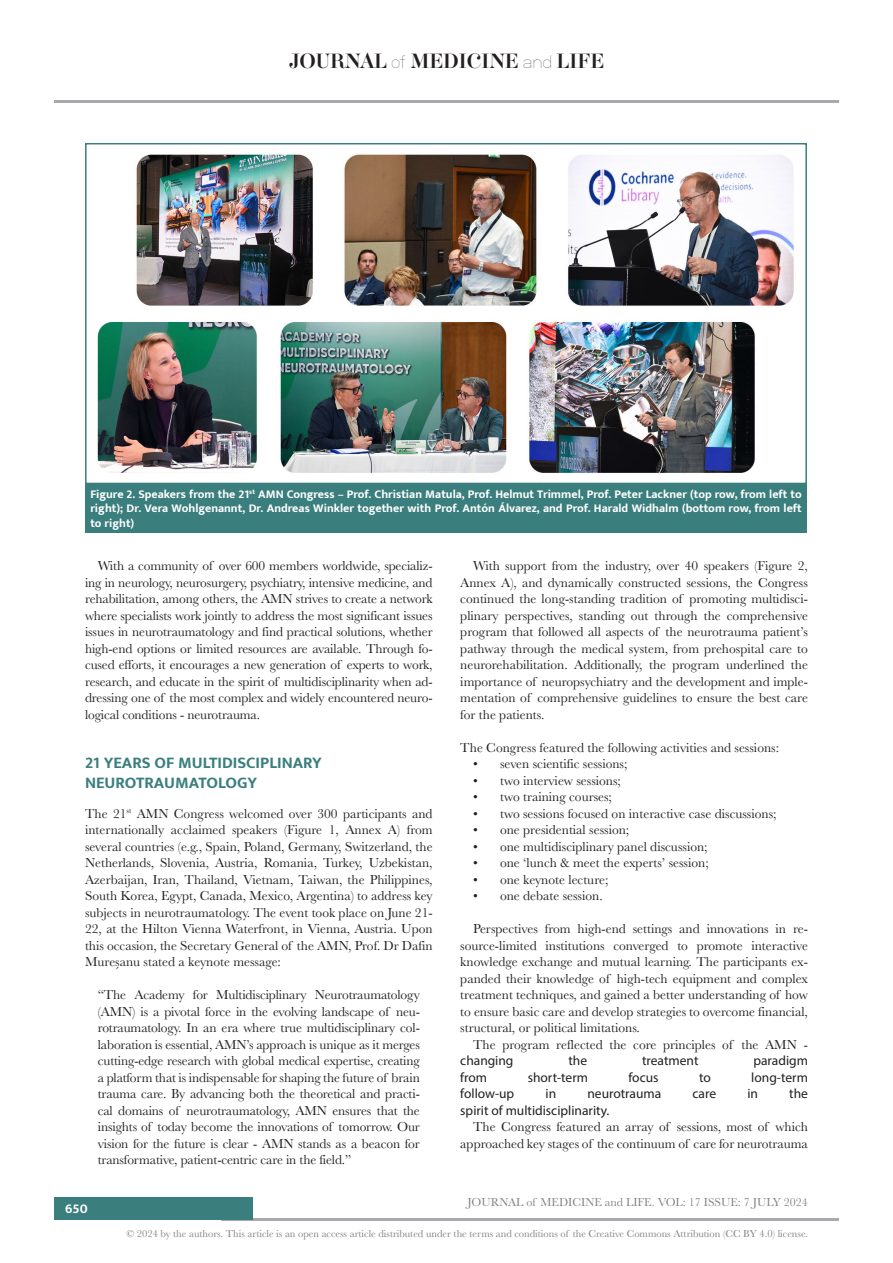
<style>
.page{position:relative;width:893px;height:1263px;background:#fff}
.page>*{position:absolute;margin:0;border:0;box-sizing:border-box;transform-origin:0 0}
.t1{font:18px "Aker Brygge Display";color:#231f20}
.t2{font:700 16.5px/19.8px "Mukta";color:#3b7e7e}
.t3{font:13.5px/16.5px "Baskerville";color:#231f20;text-align:justify}
.t4{font:13.5px "Myriad Pro";color:#231f20}
.t5{font:700 13.5px "Mukta";color:#fff}
.legenda_tabel{font:700 12px/14.4px "Mukta";color:#fff;text-align:justify}
.t6{font:12px "Baskerville";color:#808285}
.t7{font:10.5px "Baskerville";color:#808285}
.s1{font-family:"Neubau Grotesk Lei"}
.s2{font-family:"Myriad Pro"}
</style>
<div class="page">
<hr style="left:54px;top:100px;width:785px;height:2px;background:#a8a9ad">
<hr style="left:221px;top:1218px;width:618px;height:2px;background:#a8a9ad">
<div style="left:54px;top:1198px;width:198px;height:22px;background:#3b7e7e"></div>
<div style="left:85px;top:484px;width:722px;height:48px;background:#3b7e7e"></div>
<img style="left:97px;top:154px;width:697px;height:319px">
<div style="left:85px;top:143px;width:722px;height:341px;border:2px solid #3b7e7e"></div>
<h1 class="t1" style="left:289px;top:49px;width:317px">JOURNAL <span class="s1">of</span> MEDICINE <span class="s1">and</span> LIFE</h1>
<p class="legenda_tabel" style="left:90px;top:486px;width:713px">Figure 2. Speakers from the 21<sup>st</sup> AMN Congress – Prof. Christian Matula, Prof. Helmut Trimmel, Prof. Peter Lackner (top row, from left to right); Dr. Vera Wohlgenannt, Dr. Andreas Winkler together with Prof. Antón Álvarez, and Prof. Harald Widhalm (bottom row, from left to right)</p>
<p class="t3" style="left:85px;top:558px;width:349px;text-indent:13px">With a community of over 600 members worldwide, specializ&shy;ing in neurology, neurosurgery, psychiatry, intensive medicine, and rehabilitation, among others, the AMN strives to create a network where specialists work jointly to address the most significant issues issues in neurotraumatology and find practical solutions, whether high-end options or limited resources are available. Through fo&shy;cused efforts, it encourages a new generation of experts to work, research, and educate in the spirit of multidisciplinarity when ad&shy;dressing one of the most complex and widely encountered neuro&shy;logical conditions - neurotrauma.</p>
<p class="t2" style="left:85px;top:753px;width:238px">21 YEARS OF MULTIDISCIPLINARY<br>NEUROTRAUMATOLOGY</p>
<p class="t3" style="left:85px;top:805px;width:349px">The 21<sup>st</sup> AMN Congress welcomed over 300 participants and internationally acclaimed speakers (Figure 1, Annex A) from several countries (e.g., Spain, Poland, Germany, Switzerland, the Netherlands, Slovenia, Austria, Romania, Turkey, Uzbekistan, Azerbaijan, Iran, Thailand, Vietnam, Taiwan, the Philippines, South Korea, Egypt, Canada, Mexico, Argentina) to address key subjects in neurotraumatology. The event took place on June 21- 22, at the Hilton Vienna Waterfront, in Vienna, Austria. Upon this occasion, the Secretary General of the AMN, Prof. Dr Dafin Mureșanu stated a keynote message:</p>
<p class="t3" style="left:98px;top:987px;width:324px">“The Academy for Multidisciplinary Neurotraumatology (AMN) is a pivotal force in the evolving landscape of neu&shy;rotraumatology. In an era where true multidisciplinary col&shy;laboration is essential, AMN’s approach is unique as it merges cutting-edge research with global medical expertise, creating a platform that is indispensable for shaping the future of brain trauma care. By advancing both the theoretical and practi&shy;cal domains of neurotraumatology, AMN ensures that the insights of today become the innovations of tomorrow. Our vision for the future is clear - AMN stands as a beacon for transformative, patient-centric care in the field.”</p>
<p class="t3" style="left:460px;top:558px;width:349px;text-indent:13px">With support from the industry, over 40 speakers (Figure 2, Annex A), and dynamically constructed sessions, the Congress continued the long-standing tradition of promoting multidisci&shy;plinary perspectives, standing out through the comprehensive program that followed all aspects of the neurotrauma patient’s pathway through the medical system, from prehospital care to neurorehabilitation. Additionally, the program underlined the importance of neuropsychiatry and the development and imple&shy;mentation of comprehensive guidelines to ensure the best care for the patients.</p>
<p class="t3" style="left:460px;top:739px;width:320px">The Congress featured the following activities and sessions:</p>
<p class="t3" style="left:473px;top:756px;width:156px">• seven scientific sessions;</p>
<p class="t3" style="left:473px;top:772px;width:149px">• two interview sessions;</p>
<p class="t3" style="left:473px;top:789px;width:140px">• two training courses;</p>
<p class="t3" style="left:473px;top:805px;width:305px">• two sessions focused on interactive case discussions;</p>
<p class="t3" style="left:473px;top:822px;width:158px">• one presidential session;</p>
<p class="t3" style="left:473px;top:838px;width:236px">• one multidisciplinary panel discussion;</p>
<p class="t3" style="left:473px;top:855px;width:237px">• one ‘lunch &amp; meet the experts’ session;</p>
<p class="t3" style="left:473px;top:871px;width:137px">• one keynote lecture;</p>
<p class="t3" style="left:473px;top:888px;width:131px">• one debate session.</p>
<p class="t3" style="left:460px;top:921px;width:349px;text-indent:13px">Perspectives from high-end settings and innovations in re&shy;source-limited institutions converged to promote interactive knowledge exchange and mutual learning. The participants ex&shy;panded their knowledge of high-tech equipment and complex treatment techniques, and gained a better understanding of how to ensure basic care and develop strategies to overcome financial, structural, or political limitations.</p>
<p class="t3" style="left:460px;top:1036px;width:349px;text-indent:13px">The program reflected the core principles of the AMN - <span class="s2">changing</span></p>
<p class="t4" style="left:568px;top:1052px;width:20px">the</p>
<p class="t4" style="left:642px;top:1052px;width:58px">treatment</p>
<p class="t4" style="left:753px;top:1052px;width:56px">paradigm</p>
<p class="t4" style="left:460px;top:1069px;width:28px">from</p>
<p class="t4" style="left:528px;top:1069px;width:62px">short-term</p>
<p class="t4" style="left:628px;top:1069px;width:32px">focus</p>
<p class="t4" style="left:699px;top:1069px;width:13px">to</p>
<p class="t4" style="left:751px;top:1069px;width:58px">long-term</p>
<p class="t4" style="left:460px;top:1085px;width:56px">follow-up</p>
<p class="t4" style="left:546px;top:1085px;width:12px">in</p>
<p class="t4" style="left:587px;top:1085px;width:75px">neurotrauma</p>
<p class="t4" style="left:692px;top:1085px;width:25px">care</p>
<p class="t4" style="left:747px;top:1085px;width:12px">in</p>
<p class="t4" style="left:789px;top:1085px;width:20px">the</p>
<p class="t4" style="left:460px;top:1102px;width:151px">spirit of multidisciplinarity.</p>
<p class="t3" style="left:460px;top:1119px;width:349px;text-align:right">The Congress featured an array of sessions, most of which approached key stages of the continuum of care for neurotrauma</p>
<p class="t5" style="left:65px;top:1200px;width:24px">650</p>
<p class="t6" style="left:467px;top:1195px;width:342px">JOURNAL of MEDICINE and LIFE. VOL: 17 ISSUE: 7 JULY 2024</p>
<p class="t7" style="left:126px;top:1226px;width:683px">© 2024 by the authors. This article is an open access article distributed under the terms and conditions of the Creative Commons Attribution (CC BY 4.0) license.</p>
</div>
